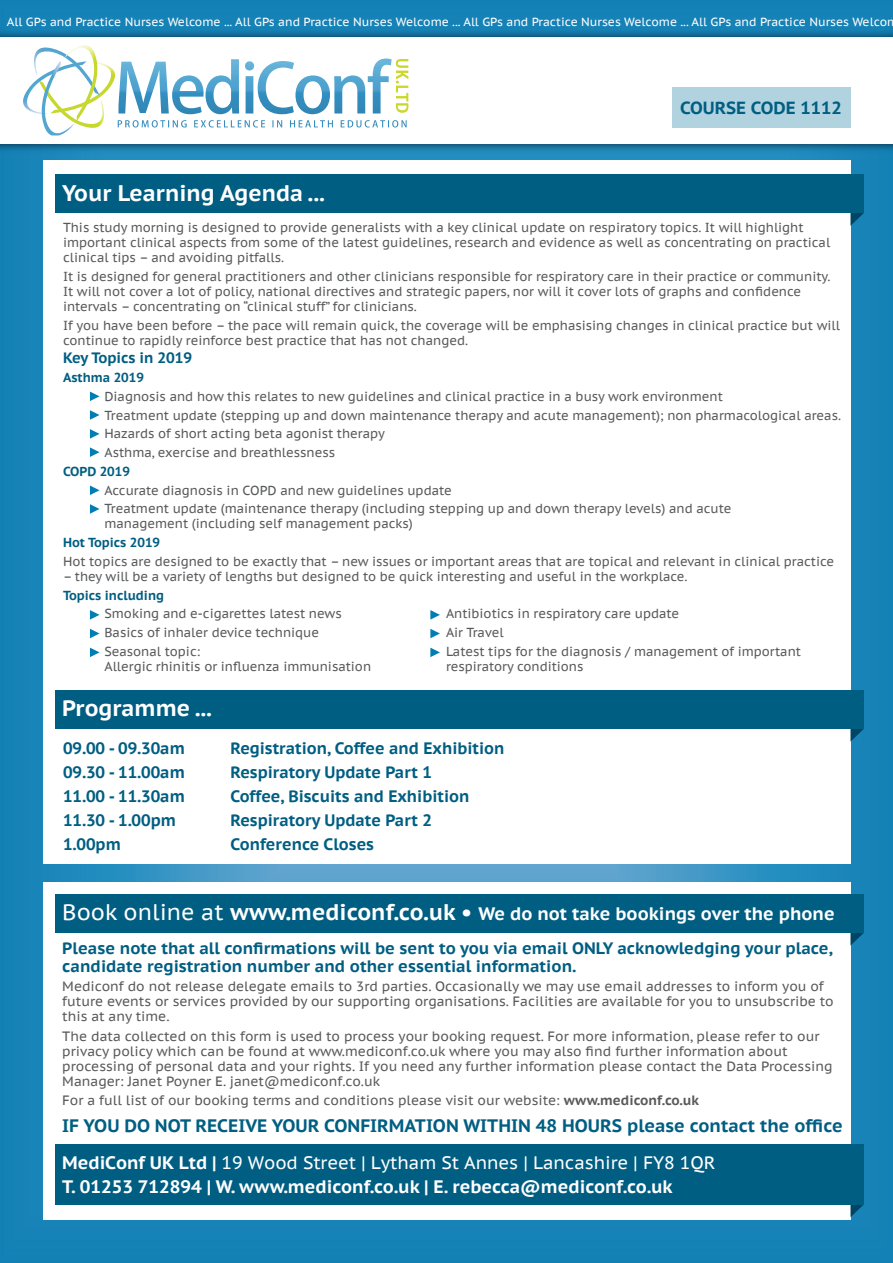
<style>
.page{position:relative;width:893px;height:1263px;background:#fff}
.page>*{position:absolute;margin:0;border:0;box-sizing:border-box;transform-origin:0 0}
.t1{font:700 22.5px "PT Sans Caption";color:#fff}
.t2{font:700 18px/36.5px "PT Sans Caption";color:#005e82}
.t3{font:700 18px "PT Sans Caption";color:#fff}
.t4{font:700 17.55px "PT Sans Caption";color:#005e82}
.t5{font:700 16.5px/18px "PT Sans Caption";color:#005e82}
.t6{font:700 15px "PT Sans Caption";color:#005e82}
.t7{font:13.5px/15px "PT Sans Caption";color:#58595b}
.t8{font:13.05px/15px "PT Sans Caption";color:#58595b}
.t9{font:700 13.05px "PT Sans Caption";color:#005e82}
.t10{font:11.85px "PT Sans Caption";color:#fff}
.s1{font-weight:400;font-size:22.5px}
.s2{font-size:22.5px}
.s3{font-weight:700}
.s4{color:#fff}
.s5{font-weight:400;color:#fff}
</style>
<div class="page">
<img style="left:0;top:0;width:893px;height:1263px">
<img style="left:0;top:26px;width:893px;height:129px">
<div style="left:0;top:37px;width:893px;height:107px;background:#fff"></div>
<img style="left:99px;top:63px;width:16px;height:29px">
<img style="left:41px;top:80px;width:65px;height:48px">
<img style="left:23px;top:82px;width:19px;height:33px">
<img style="left:42px;top:95px;width:32px;height:40px">
<img style="left:34px;top:48px;width:31px;height:47px">
<img style="left:65px;top:45px;width:34px;height:76px">
<img style="left:118px;top:59px;width:274px;height:55px">
<img style="left:118px;top:120px;width:243px;height:8px">
<img style="left:365px;top:120px;width:42px;height:8px">
<img style="left:396px;top:59px;width:12px;height:54px">
<div style="left:672px;top:87px;width:178px;height:41px;background:#b1d3e0"></div>
<div style="left:43px;top:882px;width:807px;height:338px;background:#fff"></div>
<div style="left:43px;top:160px;width:807px;height:703px;background:#fff"></div>
<svg style="left:850px;top:1204px;width:14px;height:13px"></svg>
<div style="left:55px;top:1144px;width:809px;height:60px;background:#005e82"></div>
<svg style="left:850px;top:213px;width:14px;height:13px"></svg>
<div style="left:55px;top:175px;width:809px;height:38px;background:#005e82"></div>
<svg style="left:850px;top:933px;width:14px;height:12px"></svg>
<div style="left:55px;top:894px;width:809px;height:39px;background:#005e82"></div>
<svg style="left:850px;top:729px;width:14px;height:13px"></svg>
<div style="left:55px;top:691px;width:809px;height:38px;background:#005e82"></div>
<svg style="left:90px;top:392px;width:10px;height:9px"></svg>
<svg style="left:90px;top:410px;width:10px;height:10px"></svg>
<svg style="left:90px;top:429px;width:10px;height:10px"></svg>
<svg style="left:90px;top:447px;width:10px;height:10px"></svg>
<svg style="left:90px;top:610px;width:10px;height:10px"></svg>
<svg style="left:90px;top:629px;width:10px;height:9px"></svg>
<svg style="left:90px;top:648px;width:10px;height:9px"></svg>
<svg style="left:430px;top:610px;width:10px;height:10px"></svg>
<svg style="left:430px;top:629px;width:10px;height:9px"></svg>
<svg style="left:430px;top:648px;width:10px;height:9px"></svg>
<svg style="left:90px;top:485px;width:10px;height:10px"></svg>
<svg style="left:90px;top:504px;width:10px;height:10px"></svg>
<p class="t10" style="left:7px;top:14px;width:893px">All GPs and Practice Nurses Welcome ... All GPs and Practice Nurses Welcome ... All GPs and Practice Nurses Welcome ... All GPs and Practice Nurses Welcom</p>
<h1 class="t1" style="left:62px;top:178px;width:264px">Your Learning Agenda ...</h1>
<h3 class="t4" style="left:680px;top:96px;width:163px">COURSE CODE 1112</h3>
<p class="t8" style="left:63px;top:220px;width:769px">This study morning is designed to provide generalists with a key clinical update on respiratory topics. It will highlight important clinical aspects from some of the latest guidelines, research and evidence as well as concentrating on practical clinical tips – and avoiding pitfalls.</p>
<p class="t8" style="left:63px;top:268px;width:769px">It is designed for general practitioners and other clinicians responsible for respiratory care in their practice or community.<br>It will not cover a lot of policy, national directives and strategic papers, nor will it cover lots of graphs and confidence intervals – concentrating on “clinical stuff” for clinicians.</p>
<p class="t8" style="left:63px;top:317px;width:778px">If you have been before – the pace will remain quick, the coverage will be emphasising changes in clinical practice but will continue to rapidly reinforce best practice that has not changed.</p>
<p class="t6" style="left:63px;top:348px;width:131px">Key Topics in 2019</p>
<p class="t9" style="left:63px;top:369px;width:82px">Asthma 2019</p>
<p class="t8" style="left:104px;top:387px;width:738px;line-height:18.8px">Diagnosis and how this relates to new guidelines and clinical practice in a busy work environment<br>Treatment update (stepping up and down maintenance therapy and acute management); non pharmacological areas.<br>Hazards of short acting beta agonist therapy<br>Asthma, exercise and breathlessness</p>
<p class="t9" style="left:63px;top:462px;width:68px">COPD 2019</p>
<p class="t8" style="left:104px;top:480px;width:628px;line-height:18.8px">Accurate diagnosis in COPD and new guidelines update<br>Treatment update (maintenance therapy (including stepping up and down therapy levels) and acute</p>
<p class="t8" style="left:104px;top:516px;width:310px">management (including self management packs)</p>
<p class="t9" style="left:63px;top:534px;width:99px">Hot Topics 2019</p>
<p class="t8" style="left:63px;top:553px;width:773px">Hot topics are designed to be exactly that – new issues or important areas that are topical and relevant in clinical practice</p>
<p class="t8" style="left:63px;top:568px;width:626px">– they will be a variety of lengths but designed to be quick interesting and useful in the workplace.</p>
<p class="t9" style="left:63px;top:586px;width:103px">Topics including</p>
<p class="t8" style="left:104px;top:606px;width:239px">Smoking and e-cigarettes latest news</p>
<p class="t8" style="left:446px;top:606px;width:235px">Antibiotics in respiratory care update</p>
<p class="t8" style="left:104px;top:625px;width:216px">Basics of inhaler device technique</p>
<p class="t8" style="left:446px;top:625px;width:59px">Air Travel</p>
<p class="t8" style="left:104px;top:643px;width:97px">Seasonal topic:</p>
<p class="t8" style="left:446px;top:643px;width:357px">Latest tips for the diagnosis / management of important</p>
<p class="t8" style="left:104px;top:658px;width:268px">Allergic rhinitis or influenza immunisation</p>
<p class="t8" style="left:446px;top:658px;width:139px">respiratory conditions</p>
<h1 class="t1" style="left:62px;top:693px;width:151px">Programme ...</h1>
<p class="t5" style="left:63px;top:739px;width:123px">09.00 - 09.30am</p>
<p class="t5" style="left:231px;top:739px;width:275px">Registration, Coffee and Exhibition</p>
<p class="t5" style="left:63px;top:763px;width:123px">09.30 - 11.00am</p>
<p class="t5" style="left:231px;top:763px;width:203px">Respiratory Update Part 1</p>
<p class="t5" style="left:63px;top:787px;width:123px">11.00 - 11.30am</p>
<p class="t5" style="left:231px;top:787px;width:240px">Coffee, Biscuits and Exhibition</p>
<p class="t5" style="left:63px;top:811px;width:114px">11.30 - 1.00pm</p>
<p class="t5" style="left:231px;top:811px;width:203px">Respiratory Update Part 2</p>
<p class="t5" style="left:63px;top:835px;width:59px">1.00pm</p>
<p class="t5" style="left:231px;top:835px;width:145px">Conference Closes</p>
<h2 class="t3" style="left:62px;top:902px;width:774px"><span class="s1">Book online at</span> <span class="s2">www.mediconf.co.uk •</span> We do not take bookings over the phone</h2>
<p class="t5" style="left:62px;top:939px;width:772px">Please note that all confirmations will be sent to you via email ONLY acknowledging your place, candidate registration number and other essential information.</p>
<p class="t7" style="left:62px;top:979px;width:773px">Mediconf do not release delegate emails to 3rd parties. Occasionally we may use email addresses to inform you of future events or services provided by our supporting organisations. Facilities are available for you to unsubscribe to this at any time.</p>
<p class="t7" style="left:62px;top:1028px;width:772px">The data collected on this form is used to process your booking request. For more information, please refer to our privacy policy which can be found at www.mediconf.co.uk where you may also find further information about processing of personal data and your rights. If you need any further information please contact the Data Processing Manager: Janet Poyner E. janet@mediconf.co.uk</p>
<p class="t7" style="left:62px;top:1093px;width:638px">For a full list of our booking terms and conditions please visit our website: <span class="s3">www.mediconf.co.uk</span></p>
<h2 class="t2" style="left:62px;top:1107px;width:782px">IF YOU DO NOT RECEIVE YOUR CONFIRMATION WITHIN 48 HOURS please contact the office<br><span class="s4">MediConf UK Ltd |</span> <span class="s5">19 Wood Street | Lytham St Annes | Lancashire | FY8 1QR</span></h2>
<h2 class="t3" style="left:62px;top:1174px;width:612px">T. 01253 712894 | W. www.mediconf.co.uk | E. rebecca@mediconf.co.uk</h2>
</div>
